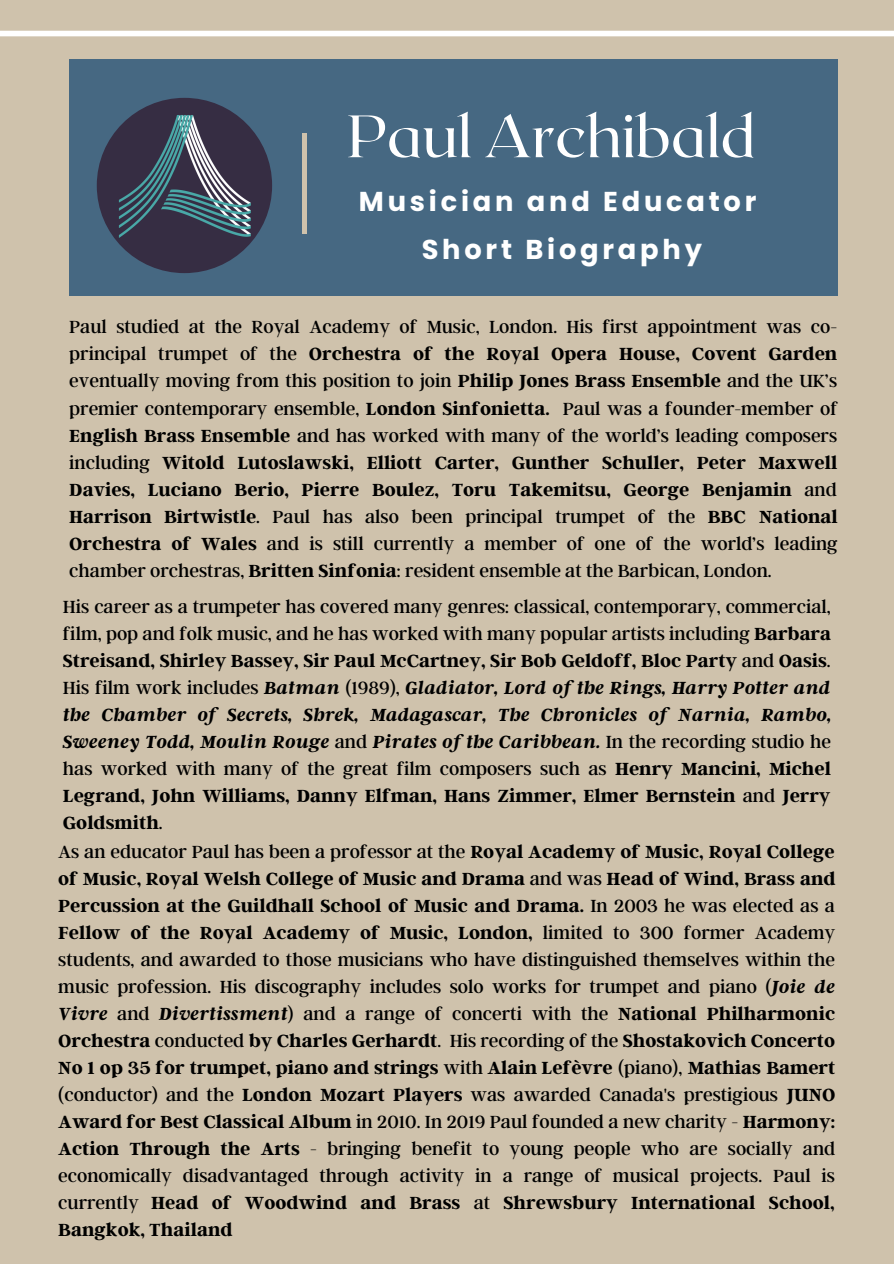
<style>
.page{position:relative;width:894px;height:1264px;background:#fff}
.page>*{position:absolute;margin:0;border:0;box-sizing:border-box;transform-origin:0 0}
.t1{font:59.55px "Roxborough CF";color:#fff}
.t2{font:700 27.3px "Poppins";letter-spacing:.14em;color:#fff}
.t3{font:19.5px/27px "Argent CF";color:#000;text-align:justify}
.s1{font-weight:700}
.s2{font-weight:700;font-style:italic}
</style>
<div class="page">
<div style="left:0;top:0;width:893px;height:1263px;background:#cfc2ac"></div>
<div style="left:69px;top:60px;width:768px;height:236px;background:#466882"></div>
<img style="left:97px;top:98px;width:175px;height:175px;border-radius:50%">
<hr style="left:302px;top:133px;width:4px;height:101px;background:#cfc2ac">
<div style="left:0;top:31px;width:893px;height:5px;background:#fff"></div>
<p class="t1" style="left:347px;top:98px;width:410px">Paul Archibald</p>
<p class="t2" style="left:359px;top:182px;width:399px">Musician and Educator</p>
<p class="t2" style="left:421px;top:230px;width:281px">Short Biography</p>
<p class="t3" style="left:69px;top:313px;width:769px">Paul studied at the Royal Academy of Music, London. His first appointment was co&shy;principal trumpet of the <span class="s1">Orchestra of the Royal Opera House, Covent Garden </span>eventually moving from this position to join <span class="s1">Philip Jones Brass Ensemble</span> and the UK’s premier contemporary ensemble, <span class="s1">London Sinfonietta.</span> Paul was a founder-member of <span class="s1">English Brass Ensemble</span> and has worked with many of the world’s leading composers including <span class="s1">Witold Lutoslawski, Elliott Carter, Gunther Schuller, Peter Maxwell Davies, Luciano Berio, Pierre Boulez, Toru Takemitsu, George Benjamin</span> and <span class="s1">Harrison Birtwistle</span>. Paul has also been principal trumpet of the <span class="s1">BBC National Orchestra of Wales</span> and is still currently a member of one of the world’s leading chamber orchestras, <span class="s1">Britten Sinfonia</span>: resident ensemble at the Barbican, London.</p>
<p class="t3" style="left:63px;top:591px;width:769px">His career as a trumpeter has covered many genres: classical, contemporary, commercial, film, pop and folk music, and he has worked with many popular artists including <span class="s1">Barbara Streisand, Shirley Bassey, Sir Paul McCartney, Sir Bob Geldoff, Bloc Party</span> and <span class="s1">Oasis</span>.<br>His film work includes <span class="s2">Batman</span> (1989), <span class="s2">Gladiator, Lord of the Rings, Harry Potter and the Chamber of Secrets, Shrek, Madagascar, The Chronicles of Narnia, Rambo, Sweeney Todd, Moulin Rouge</span> and <span class="s2">Pirates of the Caribbean.</span> In the recording studio he has worked with many of the great film composers such as <span class="s1">Henry Mancini, Michel Legrand, John Williams, Danny Elfman, Hans Zimmer, Elmer Bernstein</span> and <span class="s1">Jerry Goldsmith</span>.</p>
<p class="t3" style="left:58px;top:837px;width:778px">As an educator Paul has been a professor at the <span class="s1">Royal Academy of Music, Royal College of Music, Royal Welsh College of Music and Drama</span> and was <span class="s1">Head of Wind, Brass and Percussion at the Guildhall School of Music and Drama.</span> In 2003 he was elected as a <span class="s1">Fellow of the Royal Academy of Music, London,</span> limited to 300 former Academy students, and awarded to those musicians who have distinguished themselves within the music profession. His discography includes solo works for trumpet and piano (<span class="s2">Joie de Vivre</span> and <span class="s2">Divertissment</span>) and a range of concerti with the <span class="s1">National Philharmonic Orchestra</span> conducted <span class="s1">by Charles Gerhardt</span>. His recording of the <span class="s1">Shostakovich Concerto No 1 op 35 for trumpet, piano and strings</span> with <span class="s1">Alain Lefèvre</span> (piano), <span class="s1">Mathias Bamert </span>(conductor) and the <span class="s1">London Mozart Players</span> was awarded Canada's prestigious <span class="s1">JUNO Award for Best Classical Album</span> in 2010. In 2019 Paul founded a new charity - <span class="s1">Harmony:<br>Action Through the Arts</span> - bringing benefit to young people who are socially and economically disadvantaged through activity in a range of musical projects. Paul is currently <span class="s1">Head of Woodwind and Brass</span> at <span class="s1">Shrewsbury International School, Bangkok, Thailand</span></p>
</div>
